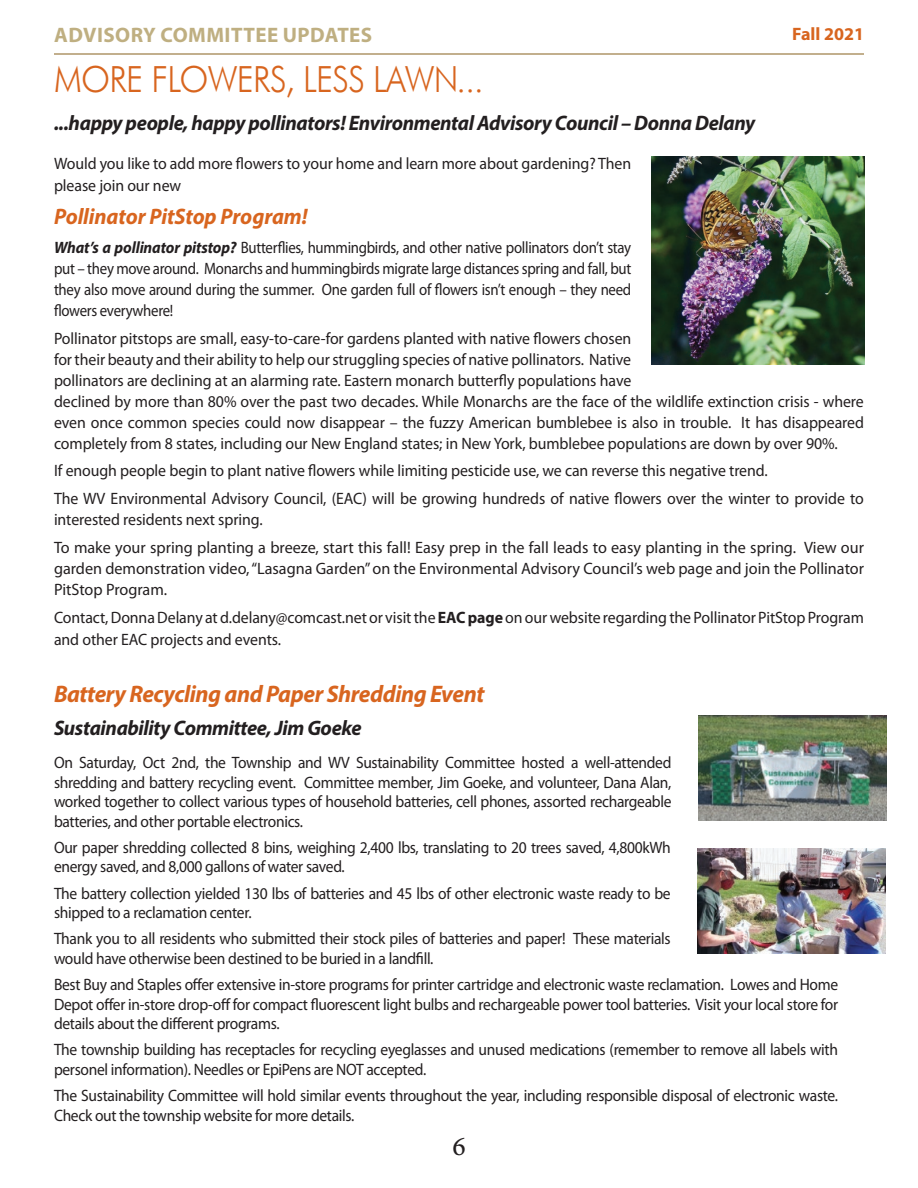
<style>
.page{position:relative;width:918px;height:1188px;background:#fff}
.page>*{position:absolute;margin:0;border:0;box-sizing:border-box;transform-origin:0 0}
.t1{font:300 36px "Futura BT";letter-spacing:-.02em;color:#d8651f;scale:.92 1}
.t2{font:28.5px "Minion Pro";color:#231f20}
.t3{font:italic 700 24px "Myriad Pro";letter-spacing:-.02em;color:#d8651f}
.t4{font:italic 700 22.5px "Myriad Pro";letter-spacing:-.005em;color:#d8651f;scale:.96 1}
.t5{font:italic 700 21px "Myriad Pro";letter-spacing:-.02em;color:#231f20}
.t6{font:700 21px "Myriad Pro";letter-spacing:.02em;color:#bfaf81}
.t7{font:700 18px "Myriad Pro";color:#d8651f}
.t8{font:16.5px/19.5px "Myriad Pro";letter-spacing:-.01em;color:#231f20;scale:.94 1}
.t9{font:16.5px/21px "Myriad Pro";letter-spacing:-.01em;color:#231f20;scale:.96 1}
.t10{font:16.5px/21px "Myriad Pro";letter-spacing:-.01em;color:#231f20;text-align:justify;scale:.9 1}
.t11{font:16.5px/21px "Myriad Pro";letter-spacing:-.01em;color:#231f20;text-align:justify}
.s1{font-weight:700;font-style:italic}
.s2{font-weight:700}
</style>
<div class="page">
<img style="left:652px;top:156px;width:212px;height:208px">
<img style="left:698px;top:849px;width:187px;height:105px">
<img style="left:699px;top:716px;width:187px;height:105px">
<hr style="left:54px;top:53px;width:810px;height:2px;background:#af9668">
<p class="t6" style="left:54px;top:21px;width:320px">ADVISORY COMMITTEE UPDATES</p>
<p class="t7" style="left:792px;top:22px;width:73px">Fall 2021</p>
<p class="t1" style="left:54px;top:57px;width:469px">MORE FLOWERS, LESS LAWN...</p>
<p class="t5" style="left:54px;top:110px;width:703px">...happy people, happy pollinators! Environmental Advisory Council – Donna Delany</p>
<p class="t9" style="left:54px;top:152px;width:603px;line-height:22.5px">Would you like to add more flowers to your home and learn more about gardening? Then please join our new</p>
<p class="t4" style="left:54px;top:202px;width:266px">Pollinator PitStop Program!</p>
<p class="t10" style="left:54px;top:237px;width:643px"><span class="s1">What’s a pollinator pitstop?</span> Butterflies, hummingbirds, and other native pollinators don’t stay put – they move around. Monarchs and hummingbirds migrate large distances spring and fall, but they also move around during the summer. One garden full of flowers isn’t enough – they need flowers everywhere!</p>
<p class="t9" style="left:54px;top:327px;width:845px">Pollinator pitstops are small, easy-to-care-for gardens planted with native flowers chosen<br>for their beauty and their ability to help our struggling species of native pollinators. Native<br>pollinators are declining at an alarming rate. Eastern monarch butterfly populations have<br>declined by more than 80% over the past two decades. While Monarchs are the face of the wildlife extinction crisis - where even once common species could now disappear – the fuzzy American bumblebee is also in trouble. It has disappeared completely from 8 states, including our New England states; in New York, bumblebee populations are down by over 90%.</p>
<p class="t9" style="left:54px;top:460px;width:745px">If enough people begin to plant native flowers while limiting pesticide use, we can reverse this negative trend.</p>
<p class="t9" style="left:54px;top:488px;width:845px">The WV Environmental Advisory Council, (EAC) will be growing hundreds of native flowers over the winter to provide to interested residents next spring.</p>
<p class="t11" style="left:54px;top:537px;width:812px">To make your spring planting a breeze, start this fall! Easy prep in the fall leads to easy planting in the spring. View our garden demonstration video, “Lasagna Garden” on the Environmental Advisory Council’s web page and join the Pollinator PitStop Program.</p>
<p class="t9" style="left:54px;top:606px;width:845px;line-height:22.5px">Contact, Donna Delany at d.delany@comcast.net or visit the <span class="s2">EAC page</span> on our website regarding the Pollinator PitStop Program and other EAC projects and events.</p>
<p class="t3" style="left:54px;top:678px;width:432px">Battery Recycling and Paper Shredding Event</p>
<p class="t5" style="left:54px;top:714px;width:309px">Sustainability Committee, Jim Goeke</p>
<p class="t8" style="left:54px;top:752px;width:658px;text-align:justify">On Saturday, Oct 2nd, the Township and WV Sustainability Committee hosted a well-attended shredding and battery recycling event. Committee member, Jim Goeke, and volunteer, Dana Alan, worked together to collect various types of household batteries, cell phones, assorted rechargeable batteries, and other portable electronics.</p>
<p class="t8" style="left:54px;top:837px;width:658px">Our paper shredding collected 8 bins, weighing 2,400 lbs, translating to 20 trees saved, 4,800kWh energy saved, and 8,000 gallons of water saved.</p>
<p class="t8" style="left:54px;top:883px;width:658px">The battery collection yielded 130 lbs of batteries and 45 lbs of other electronic waste ready to be shipped to a reclamation center.</p>
<p class="t8" style="left:54px;top:929px;width:658px">Thank you to all residents who submitted their stock piles of batteries and paper! These materials would have otherwise been destined to be buried in a landfill.</p>
<p class="t8" style="left:54px;top:974px;width:836px;text-align:justify">Best Buy and Staples offer extensive in-store programs for printer cartridge and electronic waste reclamation. Lowes and Home Depot offer in-store drop-off for compact fluorescent light bulbs and rechargeable power tool batteries. Visit your local store for details about the different programs.</p>
<p class="t8" style="left:54px;top:1040px;width:836px">The township building has receptacles for recycling eyeglasses and unused medications (remember to remove all labels with personel information). Needles or EpiPens are NOT accepted.</p>
<p class="t8" style="left:54px;top:1085px;width:836px">The Sustainability Committee will hold similar events throughout the year, including responsible disposal of electronic waste.<br>Check out the township website for more details.</p>
<p class="t2" style="left:452px;top:1127px;width:15px">6</p>
</div>
